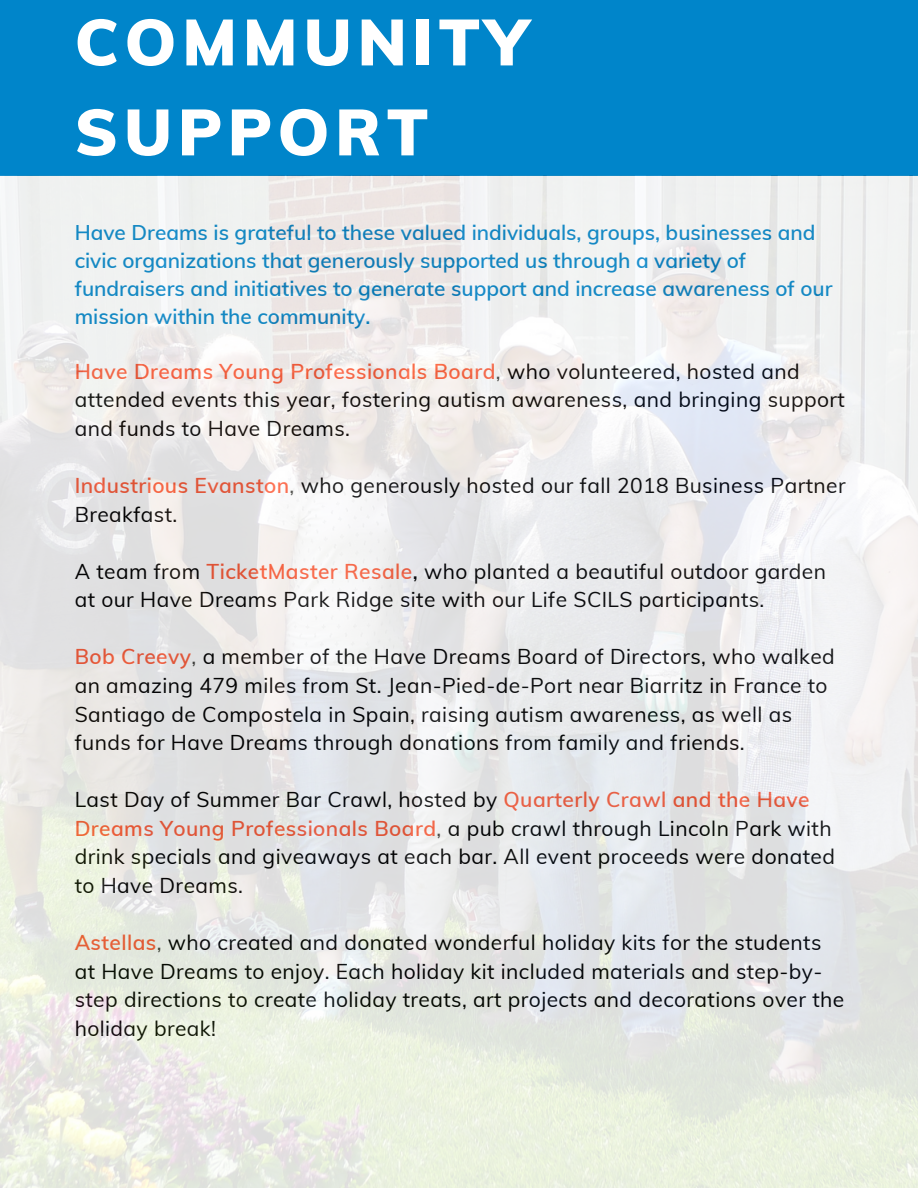
<style>
.page{position:relative;width:918px;height:1188px;background:#fff}
.page>*{position:absolute;margin:0;border:0;box-sizing:border-box;transform-origin:0 0}
.t1{font:900 64.5px "Muli";letter-spacing:.09em;color:#fff}
.t2{font:21px/28.5px "Muli";letter-spacing:.02em;color:#000}
.t3{font:600 20.85px/28.2px "Muli";color:#0085ca}
.s1{font-weight:600;color:#ff5e3b}
.s2{color:#444440}
.s3{font-weight:600}
</style>
<div class="page">
<div style="left:0;top:0;width:918px;height:175px;background:#0085ca"></div>
<img style="left:0;top:175px;width:918px;height:1013px">
<p class="t1" style="left:75px;top:1px;width:455px">COMMUNITY</p>
<p class="t1" style="left:75px;top:91px;width:355px">SUPPORT</p>
<p class="t3" style="left:75px;top:218px;width:759px">Have Dreams is grateful to these valued individuals, groups, businesses and civic organizations that generously supported us through a variety of fundraisers and initiatives to generate support and increase awareness of our mission within the community.</p>
<p class="t2" style="left:75px;top:356px;width:772px"><span class="s1">Have Dreams Young Professionals Board</span><span class="s2">,</span> who volunteered, hosted and attended events this year, fostering autism awareness, and bringing support and funds to Have Dreams.</p>
<p class="t2" style="left:75px;top:471px;width:772px"><span class="s1">Industrious Evanston</span><span class="s2">,</span> who generously hosted our fall 2018 Business Partner<br>Breakfast.</p>
<p class="t2" style="left:75px;top:557px;width:753px">A team from <span class="s1">TicketMaster Resale</span><span class="s3">,</span> who planted a beautiful outdoor garden at our Have Dreams Park Ridge site with our Life SCILS participants.</p>
<p class="t2" style="left:75px;top:642px;width:762px"><span class="s1">Bob Creevy</span><span class="s2">,</span> a member of the Have Dreams Board of Directors, who walked an amazing 479 miles from St. Jean-Pied-de-Port near Biarritz in France to Santiago de Compostela in Spain, raising autism awareness, as well as funds for Have Dreams through donations from family and friends.</p>
<p class="t2" style="left:75px;top:785px;width:762px">Last Day of Summer Bar Crawl, hosted by <span class="s1">Quarterly Crawl and the Have Dreams Young Professionals Board</span><span class="s2">,</span> a pub crawl through Lincoln Park with drink specials and giveaways at each bar. All event proceeds were donated to Have Dreams.</p>
<p class="t2" style="left:75px;top:928px;width:771px"><span class="s1">Astellas</span><span class="s2">,</span> who created and donated wonderful holiday kits for the students at Have Dreams to enjoy. Each holiday kit included materials and step-by&shy;step directions to create holiday treats, art projects and decorations over the holiday break!</p>
</div>
